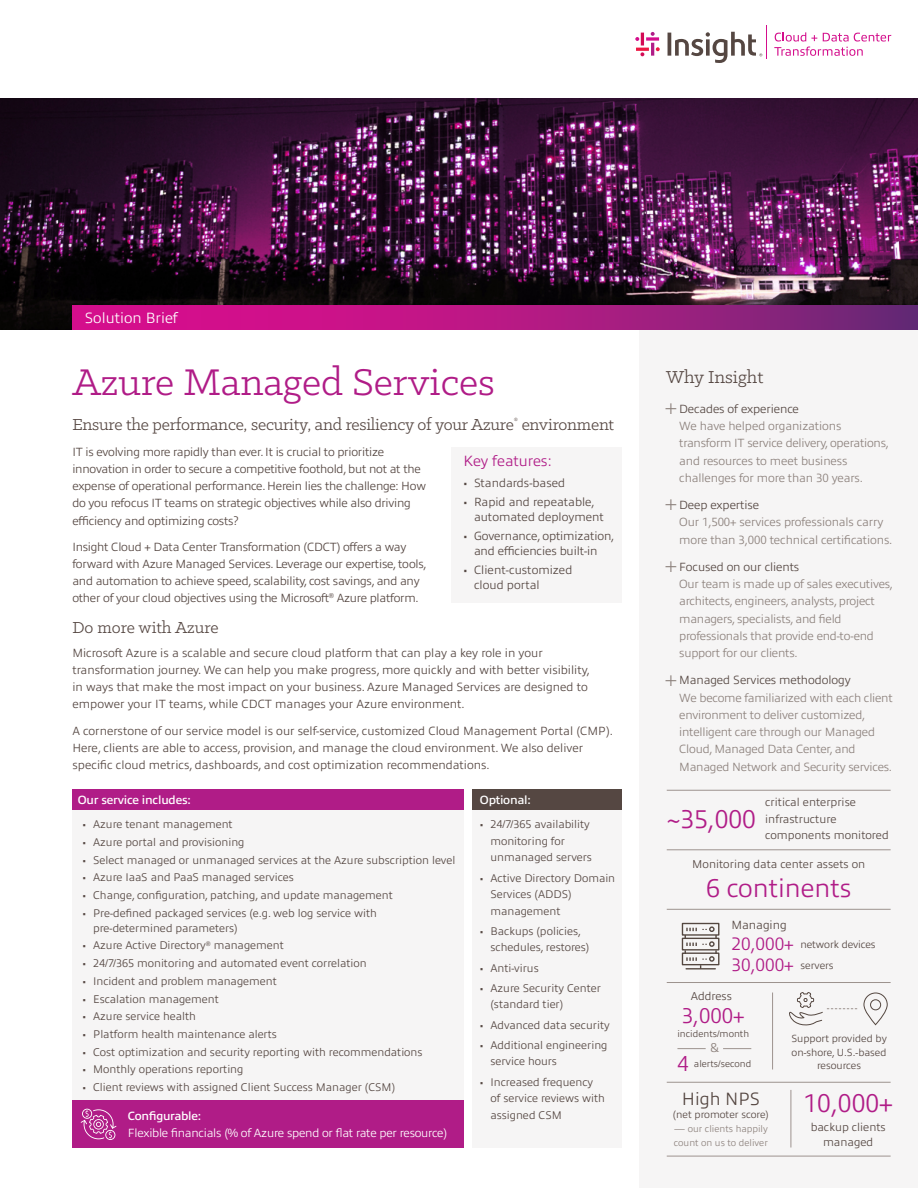
<style>
.page{position:relative;width:918px;height:1188px;background:#fff}
.page>*{position:absolute;margin:0;border:0;box-sizing:border-box;transform-origin:0 0}
.t1{font:42px "Klinic Slab";color:#b01c87}
.t2{font:300 25.95px "Allumi Pro";color:#b01c87}
.t3{font:300 21.45px "Allumi Pro";color:#b01c87}
.t4{font:19.5px "Klinic Slab";color:#554742}
.t5{font:300 18.15px/20.9px "Allumi Pro";color:#b01c87}
.t6{font:18px "Klinic Slab";letter-spacing:-.01em;color:#554742}
.t7{font:300 18px "Allumi Pro";color:#554742}
.t8{font:300 15px "Allumi Pro";color:#fff}
.t9{font:300 15px "Allumi Pro";color:#b01c87}
.t10{font:300 12.9px "Allumi Pro";color:#8d827d}
.t11{font:300 12px/17.2px "Allumi Pro";letter-spacing:-.01em;color:#554742}
.t12{font:300 12px/17.2px "Allumi Pro";letter-spacing:-.02em;color:#8d827d}
.t13{font:300 12px "Allumi Pro";letter-spacing:-.02em;color:#fff}
.t14{font:600 12px "Allumi Pro";letter-spacing:-.02em;color:#fff}
.t15{font:300 11.55px/16.5px "Allumi Pro";color:#554742}
.t16{font:300 11.25px/16.5px "Allumi Pro";color:#554742}
.t17{font:300 10.5px/20.9px "Allumi Pro";letter-spacing:-.01em;color:#554742}
.t18{font:300 10.35px/13.5px "Allumi Pro";color:#554742;text-align:center}
.t19{font:300 9.6px/13.8px "Allumi Pro";color:#8d827d}
.t20{font:300 9.6px "Allumi Pro";color:#554742}
.s1{font-weight:200;font-size:19.5px}
.s2{color:#554742}
.s3{font-size:10.35px}
</style>
<div class="page">
<div style="left:451px;top:447px;width:171px;height:155px;background:#f6f5f5"></div>
<div style="left:639px;top:305px;width:279px;height:883px;background:#f6f5f5"></div>
<img style="left:0;top:98px;width:918px;height:232px">
<svg style="left:72px;top:305px;width:846px;height:25px;background:#af1983"></svg>
<hr style="left:766px;top:25px;width:1px;height:34px;background:#d40e8c">
<svg style="left:774px;top:32px;width:117px;height:24px"></svg>
<svg style="left:635px;top:32px;width:25px;height:24px"></svg>
<svg style="left:668px;top:32px;width:94px;height:31px"></svg>
<div style="left:472px;top:809px;width:150px;height:339px;background:#f6f5f5"></div>
<div style="left:72px;top:809px;width:392px;height:326px;background:#f6f5f5"></div>
<div style="left:72px;top:789px;width:392px;height:20px;background:#b01c87"></div>
<div style="left:472px;top:789px;width:150px;height:20px;background:#554742"></div>
<div style="left:72px;top:1101px;width:392px;height:47px;background:#b01c87"></div>
<svg style="left:81px;top:1109px;width:35px;height:31px"></svg>
<hr style="left:667px;top:790px;width:224px;height:1px;background:#9d938e">
<hr style="left:667px;top:849px;width:224px;height:1px;background:#9d938e">
<hr style="left:667px;top:909px;width:224px;height:1px;background:#9d938e">
<hr style="left:667px;top:982px;width:224px;height:1px;background:#9d938e">
<hr style="left:772px;top:993px;width:1px;height:77px;background:#9d938e">
<hr style="left:791px;top:1090px;width:1px;height:58px;background:#9d938e">
<hr style="left:667px;top:1082px;width:224px;height:1px;background:#9d938e">
<hr style="left:667px;top:1156px;width:224px;height:1px;background:#9d938e">
<div style="left:682px;top:923px;width:37px;height:13px;border:1px solid #544740"></div>
<div style="left:682px;top:938px;width:37px;height:13px;border:1px solid #544740"></div>
<div style="left:682px;top:953px;width:37px;height:12px;border:1px solid #544740"></div>
<svg style="left:685px;top:926px;width:32px;height:43px"></svg>
<svg style="left:677px;top:1048px;width:29px;height:1px"></svg>
<svg style="left:723px;top:1048px;width:28px;height:1px"></svg>
<svg style="left:863px;top:992px;width:25px;height:34px"></svg>
<svg style="left:789px;top:992px;width:68px;height:34px"></svg>
<p class="t8" style="left:85px;top:307px;width:95px">Solution Brief</p>
<h1 class="t1" style="left:72px;top:355px;width:424px">Azure Managed Services</h1>
<h3 class="t4" style="left:666px;top:365px;width:99px">Why Insight</h3>
<h3 class="t6" style="left:72px;top:413px;width:543px">Ensure the performance, security, and resiliency of your Azure<sup>®</sup> environment</h3>
<p class="t11" style="left:72px;top:442px;width:355px">IT is evolving more rapidly than ever. It is crucial to prioritize innovation in order to secure a competitive foothold, but not at the expense of operational performance. Herein lies the challenge: How do you refocus IT teams on strategic objectives while also driving efficiency and optimizing costs?</p>
<p class="t11" style="left:72px;top:537px;width:356px">Insight Cloud + Data Center Transformation (CDCT) offers a way forward with Azure Managed Services. Leverage our expertise, tools, and automation to achieve speed, scalability, cost savings, and any other of your cloud objectives using the Microsoft<sup>®</sup> Azure platform.</p>
<p class="t12" style="left:679px;top:399px;width:211px;text-indent:-17px"><span class="s1">͓</span><span class="s2">Decades of experience<br></span>We have helped organizations transform IT service delivery, operations, and resources to meet business challenges for more than 30 years.</p>
<p class="t12" style="left:679px;top:495px;width:215px;text-indent:-17px"><span class="s1">͓</span><span class="s2">Deep expertise<br></span>Our 1,500+ services professionals carry more than 3,000 technical certifications.</p>
<p class="t12" style="left:679px;top:557px;width:215px;text-indent:-17px"><span class="s1">͓</span><span class="s2">Focused on our clients<br></span>Our team is made up of sales executives, architects, engineers, analysts, project managers, specialists, and field professionals that provide end-to-end support for our clients.</p>
<p class="t12" style="left:679px;top:671px;width:215px;text-indent:-17px"><span class="s1">͓</span><span class="s2">Managed Services methodology<br></span>We become familiarized with each client environment to deliver customized, intelligent care through our Managed Cloud, Managed Data Center, and Managed Network and Security services.</p>
<p class="t9" style="left:464px;top:450px;width:90px">Key features:</p>
<p class="t11" style="left:464px;top:474px;width:103px">• Standards-based</p>
<p class="t11" style="left:474px;top:494px;width:131px;line-height:15px;text-indent:-10px">• Rapid and repeatable, automated deployment</p>
<p class="t11" style="left:464px;top:527px;width:153px;line-height:15px;text-align:center">• Governance, optimization, and efficiencies built-in</p>
<p class="t11" style="left:474px;top:561px;width:100px;line-height:15px;text-indent:-10px">• Client-customized cloud portal</p>
<h3 class="t6" style="left:72px;top:616px;width:148px">Do more with Azure</h3>
<p class="t11" style="left:72px;top:643px;width:519px">Microsoft Azure is a scalable and secure cloud platform that can play a key role in your transformation journey. We can help you make progress, more quickly and with better visibility, in ways that make the most impact on your business. Azure Managed Services are designed to empower your IT teams, while CDCT manages your Azure environment.</p>
<p class="t11" style="left:72px;top:721px;width:542px">A cornerstone of our service model is our self-service, customized Cloud Management Portal (CMP).<br>Here, clients are able to access, provision, and manage the cloud environment. We also deliver specific cloud metrics, dashboards, and cost optimization recommendations.</p>
<p class="t14" style="left:78px;top:791px;width:115px">Our service includes:</p>
<p class="t14" style="left:480px;top:791px;width:53px">Optional:</p>
<p class="t16" style="left:83px;top:815px;width:152px">• Azure tenant management</p>
<p class="t16" style="left:83px;top:833px;width:163px">• Azure portal and provisioning</p>
<p class="t16" style="left:83px;top:851px;width:374px">• Select managed or unmanaged services at the Azure subscription level</p>
<p class="t16" style="left:83px;top:868px;width:213px">• Azure IaaS and PaaS managed services</p>
<p class="t16" style="left:83px;top:886px;width:312px">• Change, configuration, patching, and update management</p>
<p class="t16" style="left:93px;top:904px;width:285px;line-height:15px;text-indent:-10px">• Pre-defined packaged services (e.g. web log service with pre-determined parameters)</p>
<p class="t16" style="left:83px;top:936px;width:203px">• Azure Active Directory<sup>®</sup> management</p>
<p class="t16" style="left:83px;top:954px;width:286px">• 24/7/365 monitoring and automated event correlation</p>
<p class="t16" style="left:83px;top:972px;width:196px">• Incident and problem management</p>
<p class="t16" style="left:83px;top:990px;width:138px">• Escalation management</p>
<p class="t16" style="left:83px;top:1007px;width:115px">• Azure service health</p>
<p class="t16" style="left:83px;top:1025px;width:196px">• Platform health maintenance alerts</p>
<p class="t16" style="left:83px;top:1043px;width:341px">• Cost optimization and security reporting with recommendations</p>
<p class="t16" style="left:83px;top:1060px;width:162px">• Monthly operations reporting</p>
<p class="t16" style="left:83px;top:1078px;width:314px">• Client reviews with assigned Client Success Manager (CSM)</p>
<p class="t16" style="left:490px;top:815px;width:103px;text-indent:-10px">• 24/7/365 availability monitoring for unmanaged servers</p>
<p class="t16" style="left:490px;top:869px;width:126px;text-indent:-10px">• Active Directory Domain<br>Services (ADDS) management</p>
<p class="t16" style="left:490px;top:922px;width:101px;text-indent:-10px">• Backups (policies, schedules, restores)</p>
<p class="t16" style="left:480px;top:959px;width:60px">• Anti-virus</p>
<p class="t16" style="left:490px;top:979px;width:112px;text-indent:-10px">• Azure Security Center (standard tier)</p>
<p class="t16" style="left:480px;top:1016px;width:131px">• Advanced data security</p>
<p class="t16" style="left:490px;top:1036px;width:119px;text-indent:-10px">• Additional engineering service hours</p>
<p class="t16" style="left:490px;top:1073px;width:116px;text-indent:-10px">• Increased frequency of service reviews with</p>
<p class="t14" style="left:128px;top:1107px;width:75px">Configurable:</p>
<p class="t16" style="left:490px;top:1106px;width:73px">assigned CSM</p>
<p class="t13" style="left:128px;top:1124px;width:321px">Flexible financials (% of Azure spend or flat rate per resource)</p>
<h2 class="t2" style="left:667px;top:800px;width:91px">~35,000</h2>
<p class="t15" style="left:765px;top:793px;width:125px">critical enterprise infrastructure components monitored</p>
<h2 class="t2" style="left:706px;top:870px;width:147px">6 continents</h2>
<p class="t15" style="left:692px;top:855px;width:175px">Monitoring data center assets on</p>
<p class="t11" style="left:731px;top:915px;width:57px">Managing</p>
<h3 class="t5" style="left:732px;top:932px;width:64px">20,000+<br>30,000+</h3>
<p class="t17" style="left:800px;top:933px;width:77px">network devices servers</p>
<p class="t15" style="left:691px;top:987px;width:43px">Address</p>
<h3 class="t3" style="left:682px;top:1000px;width:64px">3,000+</h3>
<p class="t20" style="left:677px;top:1027px;width:73px">incidents/month</p>
<p class="t10" style="left:710px;top:1038px;width:11px">&amp;</p>
<h3 class="t3" style="left:677px;top:1048px;width:13px">4</h3>
<p class="t20" style="left:694px;top:1057px;width:59px">alerts/second</p>
<h3 class="t7" style="left:682px;top:1086px;width:80px">High NPS</h3>
<p class="t18" style="left:673px;top:1107px;width:97px">(net promoter score)</p>
<p class="t19" style="left:674px;top:1121px;width:95px"><span class="s3">—</span> our clients happily count on us to deliver</p>
<p class="t18" style="left:791px;top:1031px;width:97px">Support provided by on-shore, U.S.-based resources</p>
<h2 class="t2" style="left:804px;top:1084px;width:91px">10,000+</h2>
<p class="t15" style="left:811px;top:1118px;width:77px;line-height:15px;text-align:center">backup clients managed</p>
</div>
